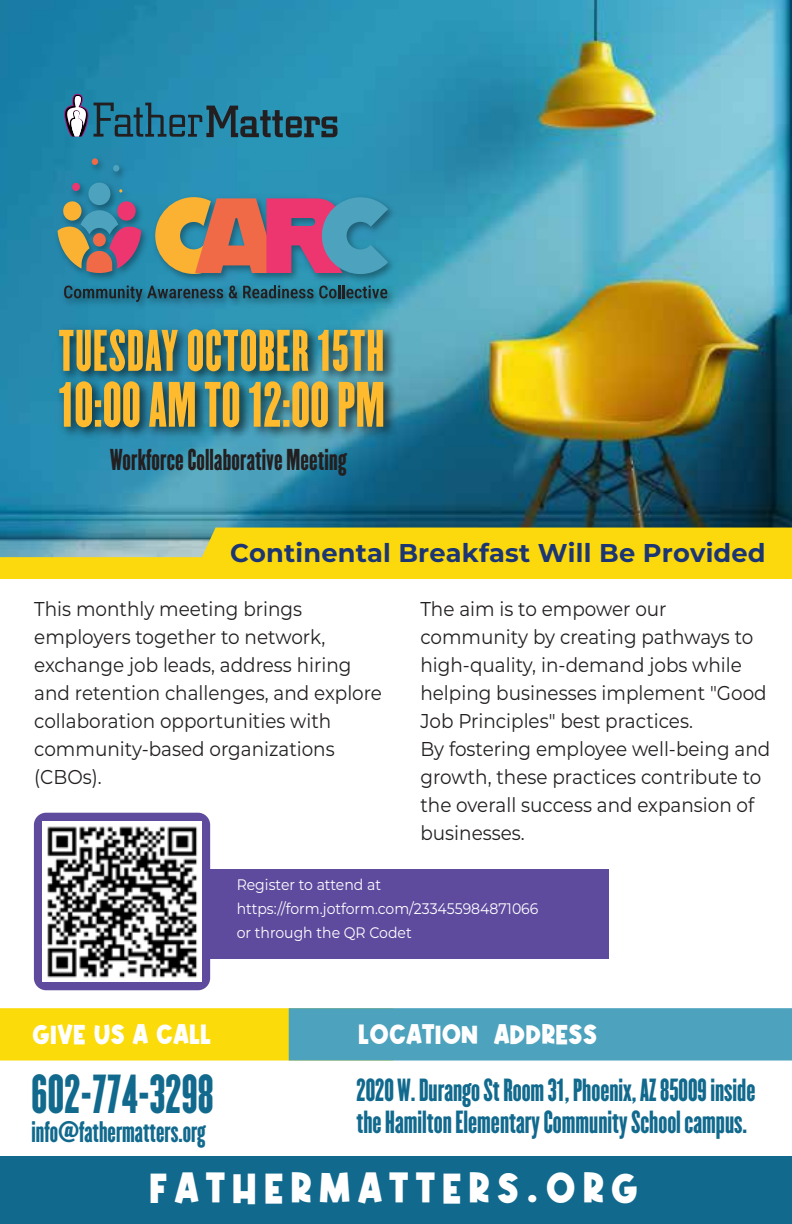
<style>
.page{position:relative;width:792px;height:1224px;background:#fff}
.page>*{position:absolute;margin:0;border:0;box-sizing:border-box;transform-origin:0 0}
.t1{font:56px "Champion Gothic Featherweight";letter-spacing:.005em;color:#ffba2d}
.t2{font:51.2px "Champion Gothic Featherweight";letter-spacing:.025em;color:#ffba2d}
.t3{font:48px "Champion Gothic Featherweight";letter-spacing:.005em;color:#11698d}
.t4{font:40px "Alphakind";letter-spacing:.165em;color:#fff}
.t5{font:28px/32px "Champion Gothic Featherweight";color:#11698d}
.t6{font:26.4px "Champion Gothic Featherweight";letter-spacing:.005em;color:#231f20}
.t7{font:26px "Alphakind";color:#fff}
.t8{font:26px "Champion Gothic Featherweight";color:#11698d}
.t9{font:100 25.6px "Montserrat";letter-spacing:.005em;color:#1c3673}
.t10{font:20px/28px "Montserrat";color:#231f20;scale:.92 1}
.t11{font:15.2px/24px "Montserrat";color:#fff;scale:.92 1}
.s1{font-size:55.8px}
</style>
<div class="page">
<div style="left:183px;top:870px;width:425px;height:89px;background:#5f4b9e"></div>
<img style="left:0;top:0;width:791px;height:528px">
<svg style="left:0;top:1008px;width:792px;height:53px;background:#8db77c"></svg>
<div style="left:0;top:1156px;width:792px;height:68px;background:#11698d"></div>
<svg style="left:64px;top:94px;width:273px;height:43px;background:#2d748f"></svg>
<img style="left:52px;top:152px;width:348px;height:162px">
<div style="left:113px;top:165px;width:6px;height:7px;background:#4da2bd;border-radius:50%"></div>
<div style="left:92px;top:158px;width:6px;height:7px;background:#f16a47;border-radius:50%"></div>
<svg style="left:58px;top:183px;width:83px;height:90px;background:#767c84"></svg>
<svg style="left:155px;top:197px;width:233px;height:77px;background:#a27878"></svg>
<svg style="left:64px;top:285px;width:159px;height:17px;background:#23647c"></svg>
<svg style="left:229px;top:285px;width:158px;height:13px;background:#266172"></svg>
<img style="left:50px;top:317px;width:351px;height:145px">
<div style="left:34px;top:813px;width:176px;height:177px;background:#5f4b9e;border-radius:12px"></div>
<img style="left:42px;top:822px;width:160px;height:159px">
<svg style="left:0;top:528px;width:792px;height:51px;background:#e6d025"></svg>
<h2 class="t2" style="left:59px;top:314px;width:327px">TUESDAY OCTOBER 15TH</h2>
<h1 class="t1" style="left:59px;top:364px;width:327px"><span class="s1">1</span>0:00 AM TO 12:00 PM</h1>
<h3 class="t6" style="left:110px;top:441px;width:238px">Workforce Collaborative Meeting</h3>
<p class="t9" style="left:230px;top:536px;width:537px">Continental Breakfast Will Be Provided</p>
<p class="t10" style="left:34px;top:594px;width:380px">This monthly meeting brings employers together to network, exchange job leads, address hiring and retention challenges, and explore collaboration opportunities with community-based organizations (CBOs).</p>
<p class="t10" style="left:420px;top:594px;width:382px">The aim is to empower our community by creating pathways to high-quality, in-demand jobs while helping businesses implement "Good<br>Job Principles" best practices.<br>By fostering employee well-being and growth, these practices contribute to the overall success and expansion of businesses.</p>
<p class="t11" style="left:237px;top:873px;width:329px">Register to attend at https://form.jotform.com/233455984871066 or through the QR Codet</p>
<h3 class="t7" style="left:358px;top:1019px;width:240px">LOCATION ADDRESS</h3>
<h3 class="t5" style="left:356px;top:1074px;width:401px">2020 W. Durango St Room 31, Phoenix, AZ 85009 inside the Hamilton Elementary Community School campus.</h3>
<h3 class="t4" style="left:149px;top:1164px;width:491px">FATHERMATTERS.ORG</h3>
<h3 class="t7" style="left:32px;top:1019px;width:181px">GIVE US A CALL</h3>
<h3 class="t3" style="left:32px;top:1059px;width:184px">602-774-3298</h3>
<h3 class="t8" style="left:32px;top:1113px;width:176px">info@fathermatters.org</h3>
</div>
